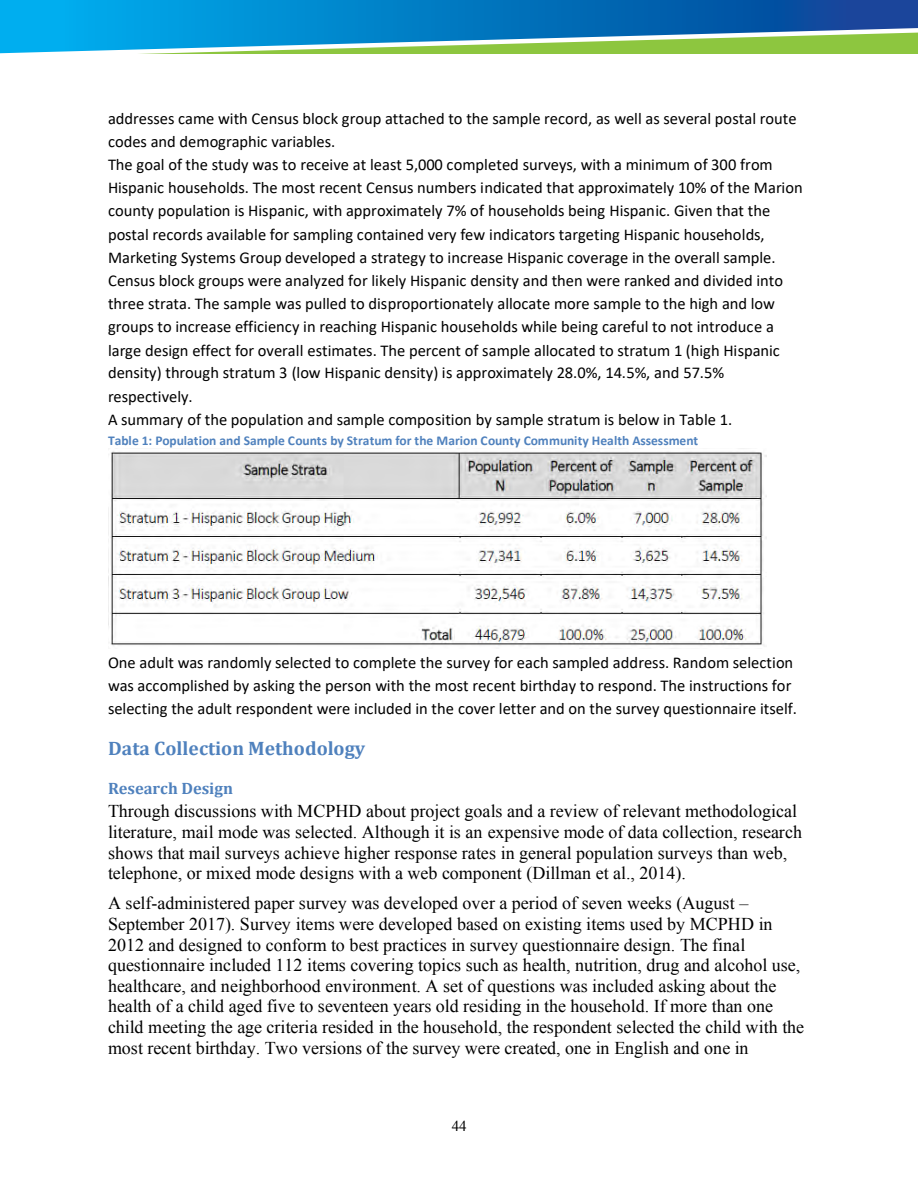
<style>
.page{position:relative;width:918px;height:1188px;background:#fff}
.page>*{position:absolute;margin:0;border:0;box-sizing:border-box;transform-origin:0 0}
.t1{font:700 19.5px "Cambria";color:#4f81bd}
.t2{font:18px/20.7px "Times New Roman";color:#000}
.t3{font:16.5px/23.1px "Calibri";color:#000}
.t4{font:700 16.5px "Cambria";color:#4f81bd}
.t5{font:15px "Times New Roman";color:#000}
.t6{font:700 13.5px "Calibri";color:#4f81bd}
</style>
<div class="page">
<img style="left:108px;top:451px;width:659px;height:196px">
<svg style="left:0;top:53px;width:918px;height:1px"></svg>
<svg style="left:0;top:0;width:918px;height:53px;background:#2b93b6"></svg>
<p class="t3" style="left:108px;top:106px;width:696px">addresses came with Census block group attached to the sample record, as well as several postal route codes and demographic variables.<br>The goal of the study was to receive at least 5,000 completed surveys, with a minimum of 300 from Hispanic households. The most recent Census numbers indicated that approximately 10% of the Marion county population is Hispanic, with approximately 7% of households being Hispanic. Given that the postal records available for sampling contained very few indicators targeting Hispanic households, Marketing Systems Group developed a strategy to increase Hispanic coverage in the overall sample.<br>Census block groups were analyzed for likely Hispanic density and then were ranked and divided into three strata. The sample was pulled to disproportionately allocate more sample to the high and low groups to increase efficiency in reaching Hispanic households while being careful to not introduce a large design effect for overall estimates. The percent of sample allocated to stratum 1 (high Hispanic density) through stratum 3 (low Hispanic density) is approximately 28.0%, 14.5%, and 57.5% respectively.<br>A summary of the population and sample composition by sample stratum is below in Table 1.</p>
<p class="t6" style="left:108px;top:431px;width:592px">Table 1: Population and Sample Counts by Stratum for the Marion County Community Health Assessment</p>
<p class="t3" style="left:108px;top:651px;width:690px">One adult was randomly selected to complete the survey for each sampled address. Random selection was accomplished by asking the person with the most recent birthday to respond. The instructions for selecting the adult respondent were included in the cover letter and on the survey questionnaire itself.</p>
<p class="t1" style="left:108px;top:735px;width:259px">Data Collection Methodology</p>
<p class="t4" style="left:108px;top:776px;width:126px">Research Design</p>
<p class="t2" style="left:108px;top:800px;width:696px">Through discussions with MCPHD about project goals and a review of relevant methodological literature, mail mode was selected. Although it is an expensive mode of data collection, research shows that mail surveys achieve higher response rates in general population surveys than web, telephone, or mixed mode designs with a web component (Dillman et al., 2014).</p>
<p class="t2" style="left:108px;top:892px;width:698px">A self-administered paper survey was developed over a period of seven weeks (August – September 2017). Survey items were developed based on existing items used by MCPHD in 2012 and designed to conform to best practices in survey questionnaire design. The final questionnaire included 112 items covering topics such as health, nutrition, drug and alcohol use, healthcare, and neighborhood environment. A set of questions was included asking about the health of a child aged five to seventeen years old residing in the household. If more than one child meeting the age criteria resided in the household, the respondent selected the child with the most recent birthday. Two versions of the survey were created, one in English and one in</p>
<p class="t5" style="left:452px;top:1116px;width:16px">44</p>
</div>
